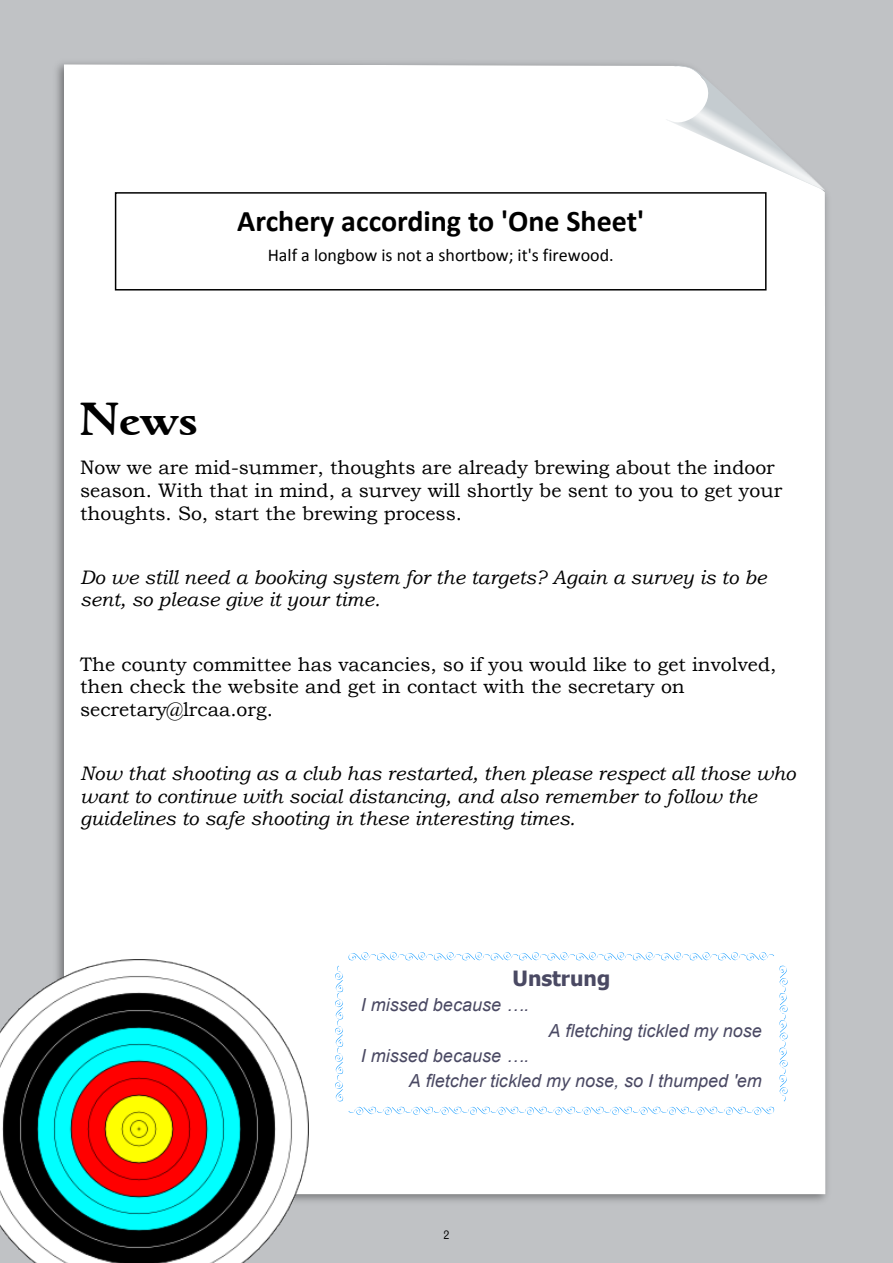
<style>
.page{position:relative;width:893px;height:1263px;background:#c0c2c5}
.page>*{position:absolute;margin:0;border:0;box-sizing:border-box;transform-origin:0 0}
.t1{font:45px "Goudita SF Bold";color:#000}
.t2{font:700 30px "Calibri";color:#000}
.t3{font:700 21px "Tahoma";color:#4a4963}
.t4{font:19.5px/23px "Bookman Old Style";color:#000}
.t5{font:italic 19.5px/23px "Bookman Old Style";color:#000}
.t6{font:italic 18px/25.2px "Arial";color:#4a4963}
.t7{font:18px "Calibri";color:#000}
.t8{font:12px "Gothic 720 BT Roman B";color:#000}
</style>
<div class="page">
<div style="left:64px;top:64px;width:762px;height:1130px;background:#fff"></div>
<img style="left:650px;top:61px;width:175px;height:170px">
<img style="left:0;top:959px;width:309px;height:304px">
<svg style="left:349px;top:952px;width:425px;height:8px;background:#e3f3ff"></svg>
<svg style="left:780px;top:966px;width:7px;height:135px"></svg>
<svg style="left:349px;top:1107px;width:425px;height:8px;background:#e3f3ff"></svg>
<svg style="left:335px;top:966px;width:8px;height:135px"></svg>
<div style="left:115px;top:192px;width:652px;height:98px;border:2px solid #000"></div>
<h2 class="t2" style="left:237px;top:209px;width:408px">Archery according to 'One Sheet'</h2>
<p class="t7" style="left:268px;top:248px;width:347px">Half a longbow is not a shortbow; it's firewood.</p>
<h1 class="t1" style="left:80px;top:400px;width:119px">News</h1>
<p class="t4" style="left:80px;top:458px;width:704px">Now we are mid-summer, thoughts are already brewing about the indoor season. With that in mind, a survey will shortly be sent to you to get your thoughts. So, start the brewing process.</p>
<p class="t5" style="left:80px;top:567px;width:688px">Do we still need a booking system for the targets? Again a survey is to be sent, so please give it your time.</p>
<p class="t4" style="left:80px;top:654px;width:698px">The county committee has vacancies, so if you would like to get involved, then check the website and get in contact with the secretary on secretary@lrcaa.org.</p>
<p class="t5" style="left:80px;top:763px;width:717px">Now that shooting as a club has restarted, then please respect all those who want to continue with social distancing, and also remember to follow the guidelines to safe shooting in these interesting times.</p>
<p class="t3" style="left:512px;top:970px;width:99px">Unstrung</p>
<p class="t6" style="left:361px;top:994px;width:170px">I missed because ….</p>
<p class="t6" style="left:548px;top:1019px;width:215px">A fletching tickled my nose</p>
<p class="t6" style="left:409px;top:1044px;width:354px;text-indent:-48px">I missed because ….<br>A fletcher tickled my nose, so I thumped 'em</p>
<p class="t8" style="left:443px;top:1230px;width:8px">2</p>
</div>
